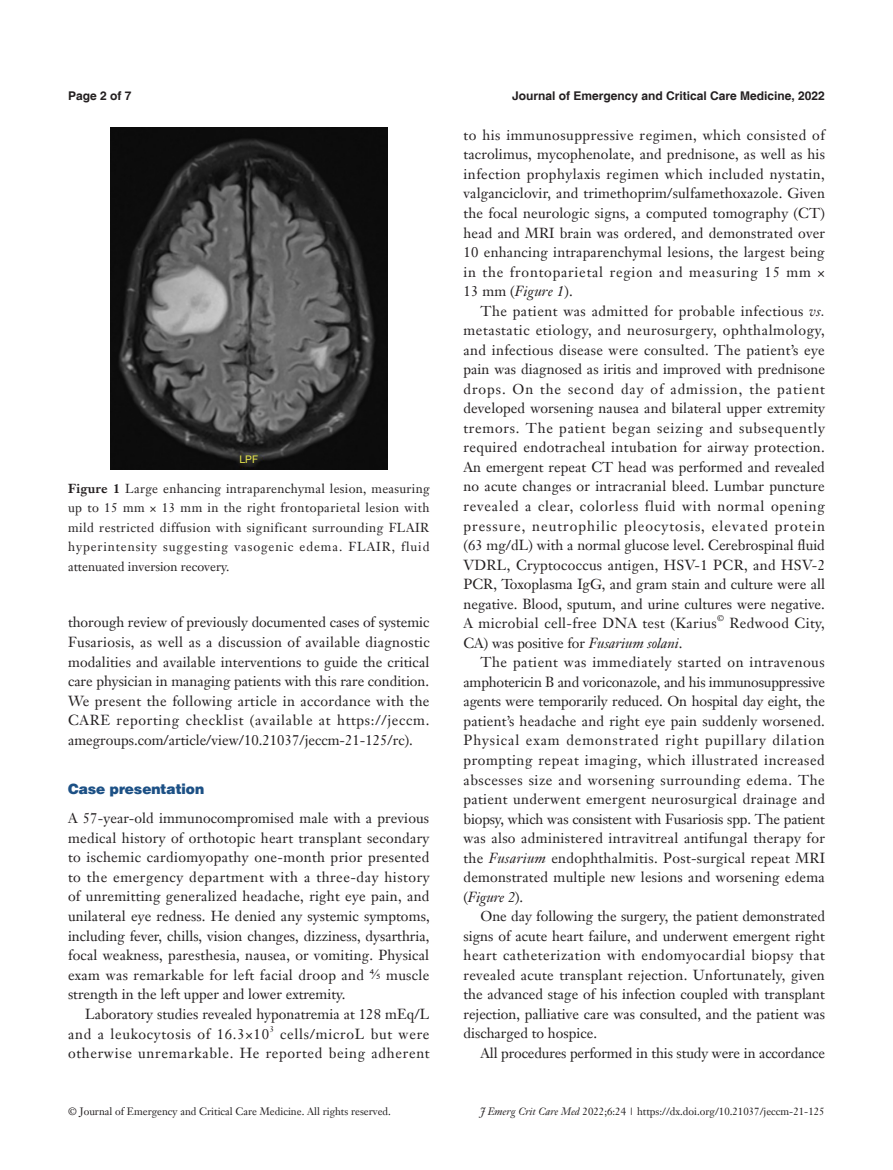
<style>
.page{position:relative;width:893px;height:1170px;background:#fff}
.page>*{position:absolute;margin:0;border:0;box-sizing:border-box;transform-origin:0 0}
.t1{font:14.25px/19.5px "Janson Text LT";letter-spacing:.015em;color:#231f20;text-align:justify}
.t2{font:14.25px "Janson Text LT";letter-spacing:-.01em;color:#231f20}
.t3{font:14.25px "Janson Text LT";letter-spacing:.04em;color:#231f20}
.t4{font:14.25px/19.5px "Janson Text LT";letter-spacing:.05em;color:#231f20;text-align:right}
.t5{font:14.25px "Janson Text LT";letter-spacing:-.015em;color:#231f20}
.t6{font:14.25px "Janson Text LT";letter-spacing:.06em;color:#231f20}
.t7{font:14.25px "Janson Text LT";letter-spacing:.035em;color:#231f20}
.t8{font:900 14.25px "Helvetica";color:#1c5085}
.t9{font:italic 14.25px "Janson Text LT";letter-spacing:-.01em;color:#231f20}
.t10{font:12.75px/19.5px "Janson Text LT";color:#231f20;text-align:justify}
.t11{font:700 12px "Helvetica";color:#231f20}
.t12{font:10.5px "Janson Text LT";color:#231f20}
.t13{font:10.5px "Helvetica Neue LT Pro";color:#eae84b}
.t14{font:8.25px "Janson Text LT";color:#231f20}
.s1{font-weight:700}
.s2{font-family:"Times New Roman"}
.s3{font-style:italic}
.s4{font-style:normal}
</style>
<div class="page">
<img style="left:111px;top:128px;width:276px;height:341px">
<p class="t11" style="left:68px;top:88px;width:65px">Page 2 of 7</p>
<p class="t11" style="left:512px;top:88px;width:314px">Journal of Emergency and Critical Care Medicine, 2022</p>
<p class="t13" style="left:239px;top:452px;width:20px">LPF</p>
<p class="t10" style="left:68px;top:478px;width:363px"><span class="s1">Figure 1</span> Large enhancing intraparenchymal lesion, measuring up to 15 mm × 13 mm in the right frontoparietal lesion with mild restricted diffusion with significant surrounding FLAIR hyperintensity suggesting vasogenic edema. FLAIR, fluid attenuated inversion recovery.</p>
<p class="t1" style="left:68px;top:612px;width:363px">thorough review of previously documented cases of systemic Fusariosis, as well as a discussion of available diagnostic modalities and available interventions to guide the critical care physician in managing patients with this rare condition.<br>We present the following article in accordance with the CARE reporting checklist (available at https://jeccm. amegroups.com/article/view/10.21037/jeccm-21-125/rc).</p>
<p class="t8" style="left:68px;top:779px;width:138px">Case presentation</p>
<p class="t1" style="left:68px;top:808px;width:363px">A 57-year-old immunocompromised male with a previous medical history of orthotopic heart transplant secondary to ischemic cardiomyopathy one-month prior presented to the emergency department with a three-day history of unremitting generalized headache, right eye pain, and unilateral eye redness. He denied any systemic symptoms, including fever, chills, vision changes, dizziness, dysarthria, focal weakness, paresthesia, nausea, or vomiting. Physical exam was remarkable for left facial droop and <span class="s2">⅘</span> muscle strength in the left upper and lower extremity.</p>
<p class="t1" style="left:68px;top:1004px;width:363px;text-indent:17px">Laboratory studies revealed hyponatremia at 128 mEq/L and a leukocytosis of 16.3×10</p>
<p class="t14" style="left:270px;top:1023px;width:6px">3</p>
<p class="t4" style="left:68px;top:1023px;width:363px">cells/microL but were<br>otherwise unremarkable. He reported being adherent</p>
<p class="t1" style="left:463px;top:125px;width:363px">to his immunosuppressive regimen, which consisted of tacrolimus, mycophenolate, and prednisone, as well as his infection prophylaxis regimen which included nystatin, valganciclovir, and trimethoprim/sulfamethoxazole. Given the focal neurologic signs, a computed tomography (CT) head and MRI brain was ordered, and demonstrated over 10 enhancing intraparenchymal lesions, the largest being in the frontoparietal region and measuring 15 mm × 13 mm (<span class="s3">Figure 1</span>).</p>
<p class="t1" style="left:463px;top:301px;width:363px;text-indent:17px">The patient was admitted for probable infectious <span class="s3">vs. </span>metastatic etiology, and neurosurgery, ophthalmology, and infectious disease were consulted. The patient’s eye pain was diagnosed as iritis and improved with prednisone drops. On the second day of admission, the patient developed worsening nausea and bilateral upper extremity tremors. The patient began seizing and subsequently required endotracheal intubation for airway protection.<br>An emergent repeat CT head was performed and revealed no acute changes or intracranial bleed. Lumbar puncture revealed a clear, colorless fluid with normal opening pressure, neutrophilic pleocytosis, elevated protein (63 mg/dL) with a normal glucose level. Cerebrospinal fluid VDRL, Cryptococcus antigen, HSV-1 PCR, and HSV-2<br>PCR, Toxoplasma IgG, and gram stain and culture were all negative. Blood, sputum, and urine cultures were negative.<br>A microbial cell-free DNA test (Karius</p>
<p class="t14" style="left:717px;top:613px;width:8px">©</p>
<p class="t1" style="left:730px;top:613px;width:97px">Redwood City,</p>
<p class="t1" style="left:463px;top:633px;width:221px">CA) was positive for <span class="s3">Fusarium solani</span>.</p>
<p class="t7" style="left:480px;top:653px;width:346px">The patient was immediately started on intravenous</p>
<p class="t5" style="left:463px;top:672px;width:363px">amphotericin B and voriconazole, and his immunosuppressive</p>
<p class="t2" style="left:463px;top:692px;width:363px">agents were temporarily reduced. On hospital day eight, the</p>
<p class="t1" style="left:463px;top:711px;width:363px">patient’s headache and right eye pain suddenly worsened.</p>
<p class="t6" style="left:463px;top:731px;width:363px">Physical exam demonstrated right pupillary dilation</p>
<p class="t3" style="left:463px;top:751px;width:363px">prompting repeat imaging, which illustrated increased</p>
<p class="t3" style="left:463px;top:770px;width:363px">abscesses size and worsening surrounding edema. The</p>
<p class="t1" style="left:463px;top:789px;width:363px">patient underwent emergent neurosurgical drainage and</p>
<p class="t2" style="left:463px;top:809px;width:363px">biopsy, which was consistent with Fusariosis spp. The patient</p>
<p class="t1" style="left:463px;top:828px;width:363px">was also administered intravitreal antifungal therapy for</p>
<p class="t1" style="left:463px;top:847px;width:363px">the <span class="s3">Fusarium</span> endophthalmitis. Post-surgical repeat MRI</p>
<p class="t1" style="left:463px;top:867px;width:363px">demonstrated multiple new lesions and worsening edema</p>
<p class="t9" style="left:463px;top:887px;width:61px"><span class="s4">(</span>Figure 2<span class="s4">).</span></p>
<p class="t1" style="left:480px;top:906px;width:346px">One day following the surgery, the patient demonstrated</p>
<p class="t1" style="left:463px;top:925px;width:363px">signs of acute heart failure, and underwent emergent right</p>
<p class="t3" style="left:463px;top:946px;width:363px">heart catheterization with endomyocardial biopsy that</p>
<p class="t1" style="left:463px;top:964px;width:363px">revealed acute transplant rejection. Unfortunately, given</p>
<p class="t1" style="left:463px;top:984px;width:363px">the advanced stage of his infection coupled with transplant</p>
<p class="t1" style="left:463px;top:1004px;width:363px">rejection, palliative care was consulted, and the patient was</p>
<p class="t1" style="left:463px;top:1023px;width:135px">discharged to hospice.</p>
<p class="t2" style="left:480px;top:1043px;width:346px">All procedures performed in this study were in accordance</p>
<p class="t12" style="left:68px;top:1104px;width:324px">© Journal of Emergency and Critical Care Medicine. All rights reserved.</p>
<p class="t12" style="left:480px;top:1104px;width:346px"><span class="s3">J Emerg Crit Care Med</span> 2022;6:24 | https://dx.doi.org/10.21037/jeccm-21-125</p>
</div>
